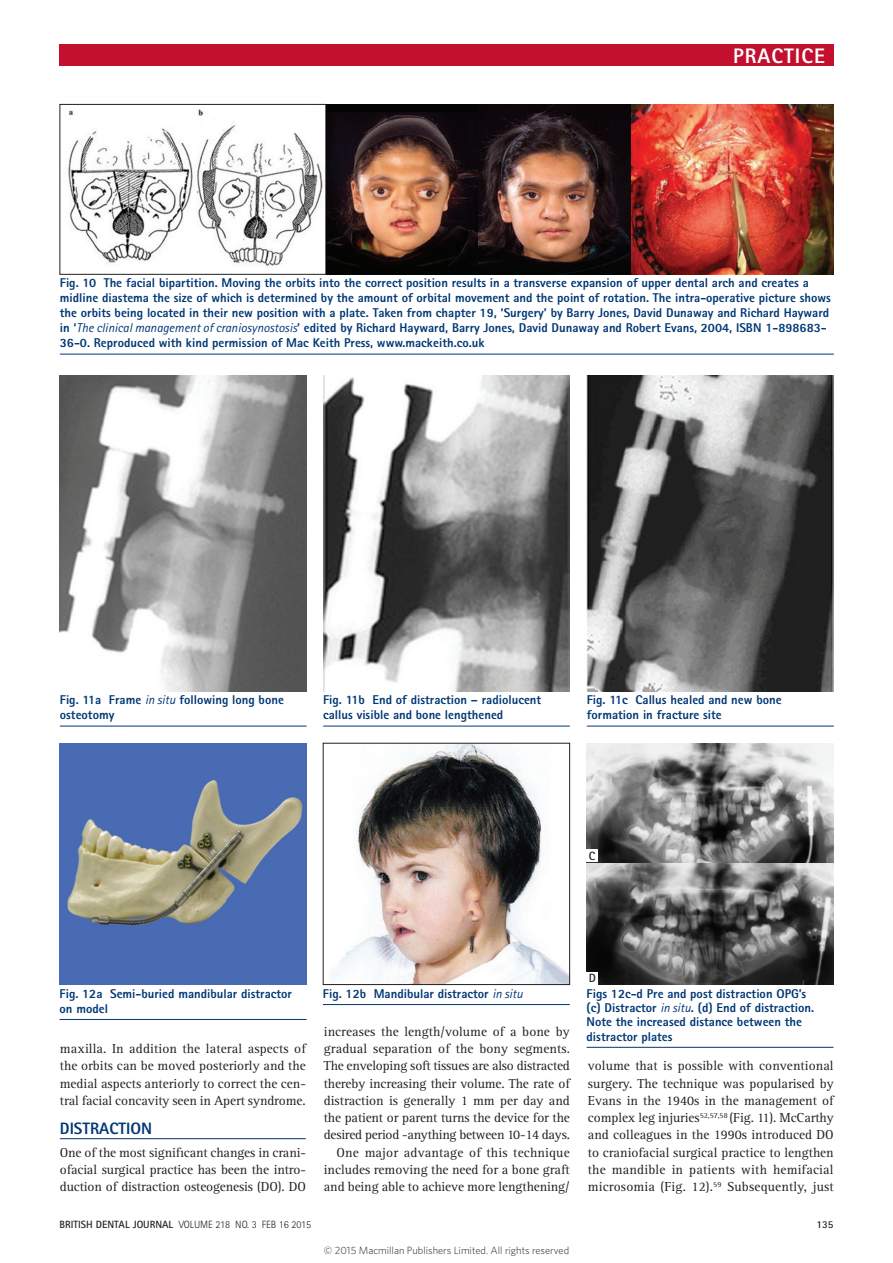
<style>
.page{position:relative;width:893px;height:1263px;background:#fff}
.page>*{position:absolute;margin:0;border:0;box-sizing:border-box;transform-origin:0 0}
.t1{font:21px "Rotis Sans Serif Std Extra Bold 2";letter-spacing:.05em;color:#fff}
.t2{font:800 16.5px "Rotis Sans Serif Std";color:#013775}
.t3{font:13.5px/17.2px "Rotis Serif Std";letter-spacing:-.005em;color:#231f20;text-align:justify}
.t4{font:800 12.75px/15px "Rotis Sans Serif Std";color:#013775}
.t5{font:12px "Rotis Sans Serif Std Bold 2";color:#231f20}
.t6{font:300 10.5px "Whitney";color:#231f20}
.t7{font:300 10.5px "Rotis Sans Serif Std";color:#231f20}
.t8{font:10.5px "Rotis Sans Serif Std Bold 2";color:#231f20}
.s1{font-weight:400;font-style:italic}
.s2{font-weight:700}
</style>
<div class="page">
<div style="left:59px;top:45px;width:774px;height:21px;background:#c3102e"></div>
<hr style="left:60px;top:1138px;width:246px;height:1px;background:#013775">
<hr style="left:60px;top:354px;width:774px;height:1px;background:#013775">
<img style="left:68px;top:109px;width:255px;height:157px">
<div style="left:60px;top:104px;width:266px;height:170px;border:1px solid #231f20"></div>
<img style="left:326px;top:104px;width:508px;height:170px">
<img style="left:60px;top:375px;width:246px;height:316px">
<img style="left:323px;top:376px;width:246px;height:315px">
<img style="left:587px;top:375px;width:247px;height:316px">
<hr style="left:60px;top:726px;width:247px;height:1px;background:#013775">
<hr style="left:323px;top:726px;width:247px;height:1px;background:#013775">
<hr style="left:587px;top:726px;width:247px;height:1px;background:#013775">
<img style="left:60px;top:743px;width:247px;height:241px">
<img style="left:332px;top:745px;width:236px;height:238px">
<div style="left:323px;top:743px;width:247px;height:242px;border:1px solid #231f20"></div>
<img style="left:587px;top:743px;width:247px;height:241px">
<hr style="left:323px;top:1004px;width:247px;height:1px;background:#013775">
<hr style="left:587px;top:1047px;width:246px;height:1px;background:#013775">
<hr style="left:60px;top:1019px;width:247px;height:1px;background:#013775">
<div style="left:587px;top:972px;width:11px;height:12px;background:#fff"></div>
<div style="left:587px;top:849px;width:11px;height:13px;background:#fff"></div>
<h1 class="t1" style="left:733px;top:42px;width:93px">PRACTICE</h1>
<p class="t4" style="left:60px;top:275px;width:772px">Fig. 10 The facial bipartition. Moving the orbits into the correct position results in a transverse expansion of upper dental arch and creates a midline diastema the size of which is determined by the amount of orbital movement and the point of rotation. The intra-operative picture shows the orbits being located in their new position with a plate. Taken from chapter 19, ‘Surgery’ by Barry Jones, David Dunaway and Richard Hayward in ‘<span class="s1">The clinical management of craniosynostosis</span>’ edited by Richard Hayward, Barry Jones, David Dunaway and Robert Evans, 2004, ISBN 1-898683- 36-0. Reproduced with kind permission of Mac Keith Press, www.mackeith.co.uk</p>
<p class="t4" style="left:60px;top:692px;width:226px">Fig. 11a Frame <span class="s1">in situ</span> following long bone osteotomy</p>
<p class="t4" style="left:323px;top:692px;width:220px">Fig. 11b End of distraction – radiolucent callus visible and bone lengthened</p>
<p class="t4" style="left:587px;top:692px;width:196px">Fig. 11c Callus healed and new bone formation in fracture site</p>
<p class="t5" style="left:589px;top:848px;width:8px">C</p>
<p class="t4" style="left:60px;top:986px;width:234px">Fig. 12a Semi-buried mandibular distractor on model</p>
<p class="t3" style="left:60px;top:1040px;width:248px">maxilla. In addition the lateral aspects of the orbits can be moved posteriorly and the medial aspects anteriorly to correct the cen&shy;tral facial concavity seen in Apert syndrome.</p>
<p class="t2" style="left:60px;top:1118px;width:94px">DISTRACTION</p>
<p class="t3" style="left:60px;top:1144px;width:247px">One of the most significant changes in crani&shy;ofacial surgical practice has been the intro&shy;duction of distraction osteogenesis (DO). DO</p>
<p class="t7" style="left:60px;top:1218px;width:253px"><span class="s2">BRITISH DENTAL JOURNAL</span> VOLUME 218 NO. 3 FEB 16 2015</p>
<p class="t5" style="left:589px;top:971px;width:9px">D</p>
<p class="t4" style="left:323px;top:986px;width:201px">Fig. 12b Mandibular distractor <span class="s1">in situ</span></p>
<p class="t4" style="left:587px;top:986px;width:229px;line-height:14.2px">Figs 12c-d Pre and post distraction OPG’s (c) Distractor <span class="s1">in situ</span>. (d) End of distraction.<br>Note the increased distance between the distractor plates</p>
<p class="t3" style="left:324px;top:1023px;width:248px;text-align:right">increases the length/volume of a bone by gradual separation of the bony segments.<br>The enveloping soft tissues are also distracted thereby increasing their volume. The rate of distraction is generally 1 mm per day and the patient or parent turns the device for the desired period -anything between 10-14 days.<br>One major advantage of this technique includes removing the need for a bone graft and being able to achieve more lengthening/</p>
<p class="t3" style="left:588px;top:1057px;width:247px">volume that is possible with conventional surgery. The technique was popularised by Evans in the 1940s in the management of complex leg injuries<sup>52,57,58</sup> (Fig. 11). McCarthy and colleagues in the 1990s introduced DO to craniofacial surgical practice to lengthen the mandible in patients with hemifacial microsomia (Fig. 12).<sup>59</sup> Subsequently, just</p>
<p class="t6" style="left:324px;top:1243px;width:247px">© 2015 Macmillan Publishers Limited. All rights reserved</p>
<p class="t8" style="left:816px;top:1217px;width:18px">135</p>
</div>
